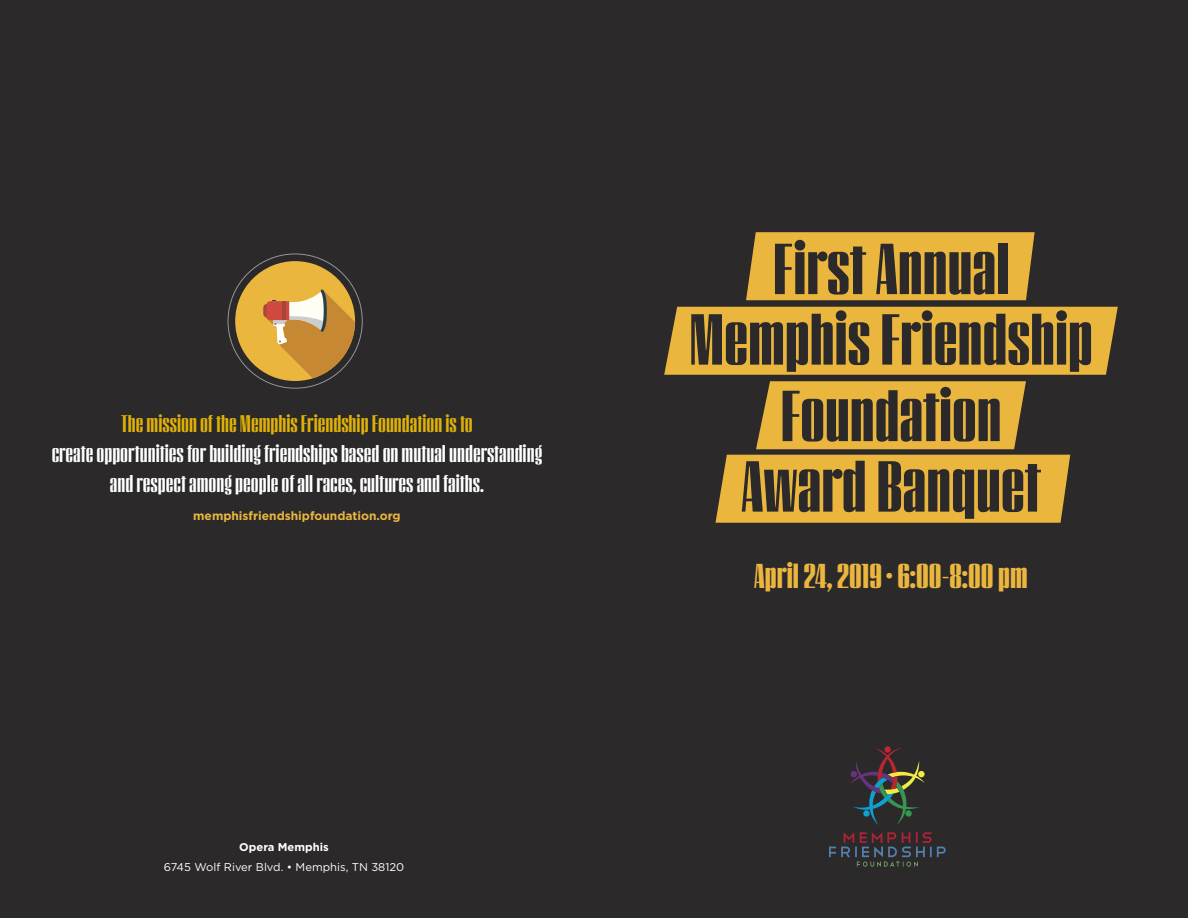
<style>
.page{position:relative;width:1188px;height:918px;background:#2b292a}
.page>*{position:absolute;margin:0;border:0;box-sizing:border-box;transform-origin:0 0}
.t1{font:900 72px "Peristyle";color:#2b292a}
.t2{font:900 34.5px "Peristyle";color:#ebb63e}
.t3{font:700 24px/30px "Peristyle";color:#fff;text-align:center}
.t4{font:700 12px "Gotham";color:#ebb63e}
.t5{font:11.25px "Gotham";color:#fff}
.t6{font:700 11.25px "Gotham";color:#fff}
.s1{color:#dfb108}
</style>
<div class="page">
<div style="left:746px;top:232px;width:289px;height:68px;background:#ebb63e"></div>
<div style="left:664px;top:307px;width:454px;height:68px;background:#ebb63e"></div>
<div style="left:756px;top:381px;width:270px;height:68px;background:#ebb63e"></div>
<div style="left:716px;top:455px;width:354px;height:68px;background:#ebb63e"></div>
<svg style="left:850px;top:748px;width:75px;height:77px"></svg>
<div style="left:884px;top:746px;width:7px;height:7px;background:#bd2735;border-radius:50%"></div>
<div style="left:905px;top:810px;width:7px;height:7px;background:#379653;border-radius:50%"></div>
<svg style="left:863px;top:810px;width:7px;height:7px"></svg>
<svg style="left:829px;top:832px;width:117px;height:35px"></svg>
<div style="left:235px;top:261px;width:120px;height:120px;background:#ebb63e;border-radius:60px"></div>
<svg style="left:263px;top:289px;width:92px;height:89px"></svg>
<hr style="left:283px;top:301px;width:3px;height:19px;background:#a5463c">
<p class="t3" style="left:52px;top:408px;width:492px"><span class="s1">The mission of the Memphis Friendship Foundation is to<br></span>create opportunities for building friendships based on mutual understanding and respect among people of all races, cultures and faiths.</p>
<p class="t4" style="left:193px;top:508px;width:209px">memphisfriendshipfoundation.org</p>
<p class="t6" style="left:239px;top:840px;width:91px">Opera Memphis</p>
<p class="t5" style="left:164px;top:860px;width:242px">6745 Wolf River Blvd. • Memphis, TN 38120</p>
<p class="t1" style="left:773px;top:225px;width:238px">First Annual</p>
<p class="t1" style="left:689px;top:296px;width:405px">Memphis Friendship</p>
<p class="t1" style="left:780px;top:372px;width:223px">Foundation</p>
<p class="t1" style="left:741px;top:443px;width:301px">Award Banquet</p>
<p class="t2" style="left:754px;top:555px;width:275px">April 24, 2019 • 6:00-8:00 pm</p>
</div>
